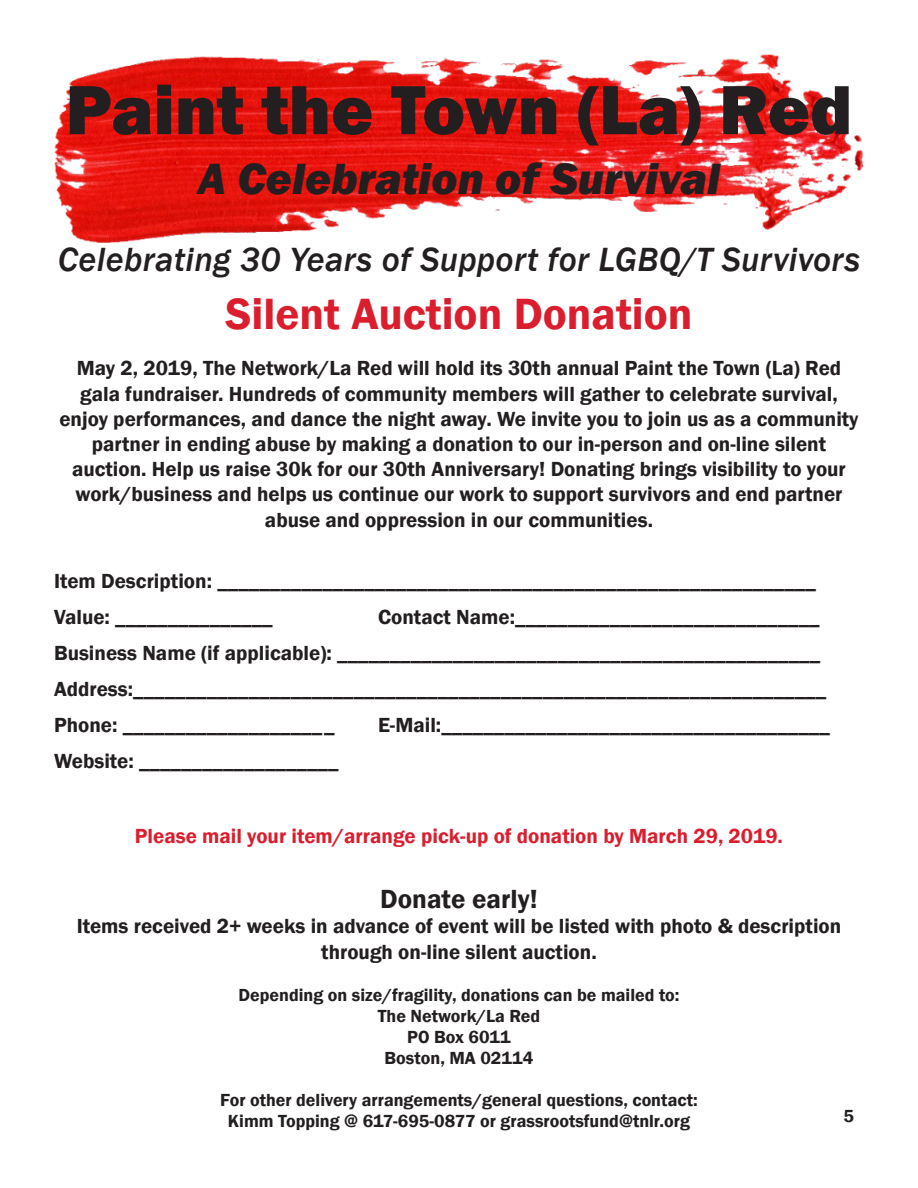
<style>
.page{position:relative;width:918px;height:1188px;background:#fff}
.page>*{position:absolute;margin:0;border:0;box-sizing:border-box;transform-origin:0 0}
.t1{font:800 72px "Franklin Gothic";color:#231f20}
.t2{font:italic 800 45px "Franklin Gothic";color:#231f20}
.t3{font:600 45px "Franklin Gothic";color:#db1e2e}
.t4{font:italic 500 34.5px "Franklin Gothic";letter-spacing:.01em;color:#231f20}
.t5{font:600 27px "Franklin Gothic";color:#231f20}
.t6{font:600 21px/25.2px "Franklin Gothic";color:#231f20;text-align:center}
.t7{font:600 21px "Franklin Gothic";color:#db1e2e}
.t8{font:600 18px "Franklin Gothic";color:#231f20}
</style>
<div class="page">
<img style="left:54px;top:54px;width:810px;height:189px">
<p class="t1" style="left:66px;top:63px;width:788px">Paint the Town (La) Red</p>
<p class="t2" style="left:198px;top:150px;width:524px">A Celebration of Survival</p>
<p class="t4" style="left:58px;top:238px;width:804px">Celebrating 30 Years of Support for LGBQ/T Survivors</p>
<p class="t3" style="left:226px;top:286px;width:469px">Silent Auction Donation</p>
<p class="t6" style="left:59px;top:356px;width:801px">May 2, 2019, The Network/La Red will hold its 30th annual Paint the Town (La) Red gala fundraiser. Hundreds of community members will gather to celebrate survival, enjoy performances, and dance the night away. We invite you to join us as a community partner in ending abuse by making a donation to our in-person and on-line silent auction. Help us raise 30k for our 30th Anniversary! Donating brings visibility to your work/business and helps us continue our work to support survivors and end partner abuse and oppression in our communities.</p>
<p class="t6" style="left:54px;top:568px;width:763px">Item Description: _________________________________________________________</p>
<p class="t6" style="left:54px;top:604px;width:220px">Value: _______________</p>
<p class="t6" style="left:378px;top:604px;width:443px">Contact Name:_____________________________</p>
<p class="t6" style="left:54px;top:640px;width:768px">Business Name (if applicable): ______________________________________________</p>
<p class="t6" style="left:54px;top:676px;width:774px">Address:__________________________________________________________________</p>
<p class="t6" style="left:54px;top:712px;width:282px">Phone: ____________________</p>
<p class="t6" style="left:378px;top:712px;width:453px">E-Mail:_____________________________________</p>
<p class="t6" style="left:54px;top:748px;width:286px">Website: ___________________</p>
<p class="t7" style="left:135px;top:823px;width:650px">Please mail your item/arrange pick-up of donation by March 29, 2019.</p>
<p class="t5" style="left:380px;top:882px;width:159px">Donate early!</p>
<p class="t6" style="left:77px;top:914px;width:766px">Items received 2+ weeks in advance of event will be listed with photo &amp; description through on-line silent auction.</p>
<p class="t8" style="left:239px;top:983px;width:442px">Depending on size/fragility, donations can be mailed to:</p>
<p class="t8" style="left:378px;top:1004px;width:164px">The Network/La Red</p>
<p class="t8" style="left:407px;top:1025px;width:105px">PO Box 6011</p>
<p class="t8" style="left:385px;top:1046px;width:150px">Boston, MA 02114</p>
<p class="t8" style="left:220px;top:1088px;width:479px">For other delivery arrangements/general questions, contact:</p>
<p class="t8" style="left:228px;top:1109px;width:464px">Kimm Topping @ 617-695-0877 or grassrootsfund@tnlr.org</p>
<p class="t8" style="left:844px;top:1105px;width:12px">5</p>
</div>
